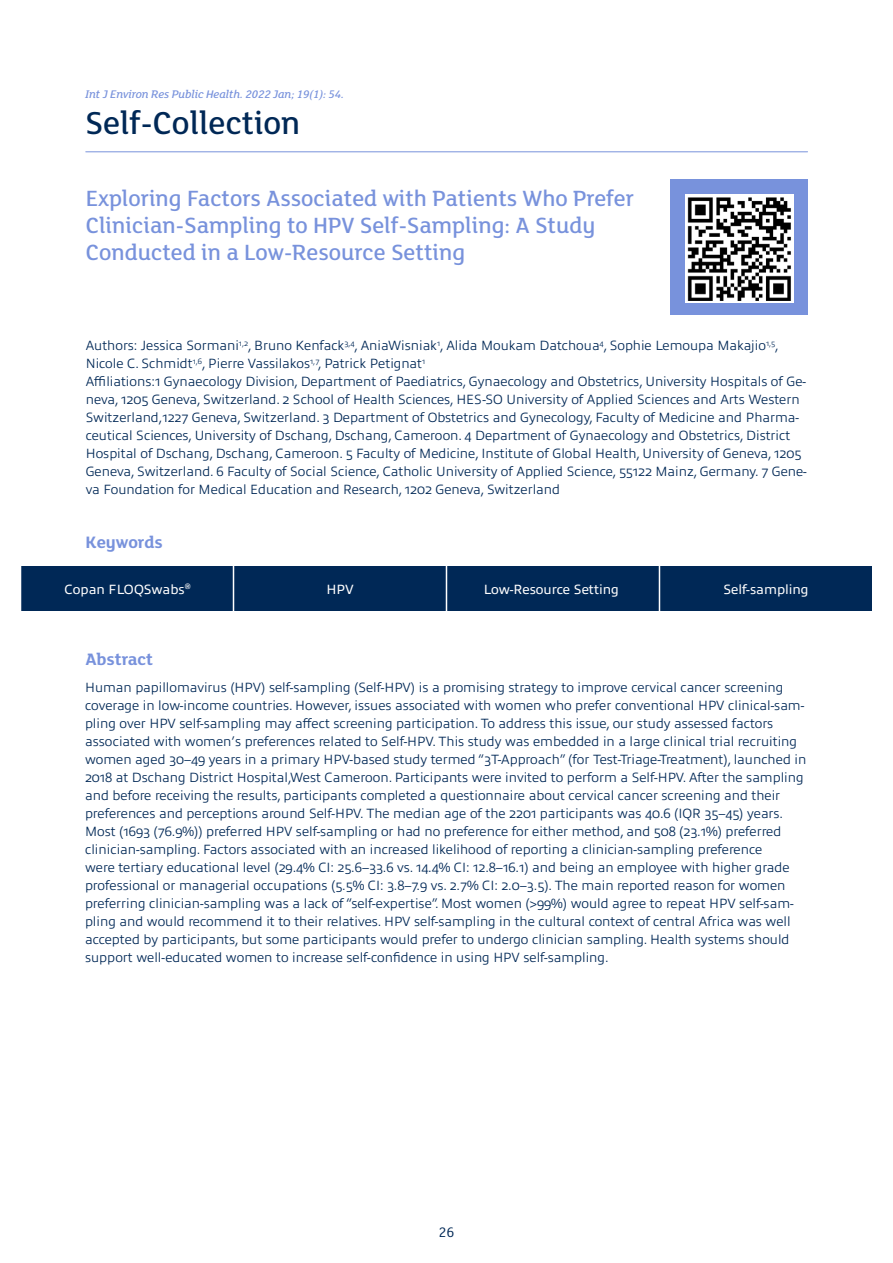
<style>
.page{position:relative;width:893px;height:1263px;background:#fff}
.page>*{position:absolute;margin:0;border:0;box-sizing:border-box;transform-origin:0 0}
.t1{font:500 34.5px "FS Lola";color:#002856}
.t2{font:500 24px/27px "FS Lola";color:#7892dc}
.t3{font:700 18px "FS Lola";color:#7892dc}
.t4{font:15px "FS Lola";color:#002856}
.t5{font:300 13.5px/18px "Allumi Std";color:#002856}
.t6{font:13.5px "Allumi Std";color:#fff}
.t7{font:italic 500 12px "FS Lola";color:#7892dc}
</style>
<div class="page">
<hr style="left:86px;top:151px;width:721px;height:1px;background:#7892dc">
<div style="left:671px;top:179px;width:137px;height:135px;background:#7892dc"></div>
<div style="left:21px;top:566px;width:851px;height:45px;background:#002856"></div>
<hr style="left:233px;top:562px;width:1px;height:53px;background:#fff">
<hr style="left:446px;top:562px;width:1px;height:53px;background:#fff">
<hr style="left:659px;top:562px;width:1px;height:53px;background:#fff">
<svg style="left:685px;top:194px;width:109px;height:109px"></svg>
<img style="left:688px;top:197px;width:103px;height:103px">
<p class="t7" style="left:85px;top:87px;width:261px">Int J Environ Res Public Health. 2022 Jan; 19(1): 54.</p>
<h1 class="t1" style="left:85px;top:101px;width:217px">Self-Collection</h1>
<h2 class="t2" style="left:86px;top:184px;width:550px">Exploring Factors Associated with Patients Who Prefer<br>Clinician-Sampling to HPV Self-Sampling: A Study<br>Conducted in a Low-Resource Setting</h2>
<p class="t5" style="left:86px;top:337px;width:723px">Authors: Jessica Sormani<sup>1,2</sup>, Bruno Kenfack<sup>3,4</sup>, AniaWisniak<sup>1</sup>, Alida Moukam Datchoua<sup>4</sup>, Sophie Lemoupa Makajio<sup>1,5</sup>, Nicole C. Schmidt<sup>1,6</sup>, Pierre Vassilakos<sup>1,7</sup>, Patrick Petignat<sup>1<br></sup>Affiliations:1 Gynaecology Division, Department of Paediatrics, Gynaecology and Obstetrics, University Hospitals of Ge&shy;neva, 1205 Geneva, Switzerland. 2 School of Health Sciences, HES-SO University of Applied Sciences and Arts Western Switzerland,1227 Geneva, Switzerland. 3 Department of Obstetrics and Gynecology, Faculty of Medicine and Pharma&shy;ceutical Sciences, University of Dschang, Dschang, Cameroon. 4 Department of Gynaecology and Obstetrics, District Hospital of Dschang, Dschang, Cameroon. 5 Faculty of Medicine, Institute of Global Health, University of Geneva, 1205<br>Geneva, Switzerland. 6 Faculty of Social Science, Catholic University of Applied Science, 55122 Mainz, Germany. 7 Gene&shy;va Foundation for Medical Education and Research, 1202 Geneva, Switzerland</p>
<h3 class="t3" style="left:86px;top:530px;width:79px">Keywords</h3>
<p class="t6" style="left:65px;top:582px;width:127px">Copan FLOQSwabs<sup>®</sup></p>
<p class="t6" style="left:326px;top:582px;width:29px">HPV</p>
<p class="t6" style="left:484px;top:582px;width:137px">Low-Resource Setting</p>
<p class="t6" style="left:723px;top:582px;width:87px">Self-sampling</p>
<h3 class="t3" style="left:85px;top:647px;width:69px">Abstract</h3>
<p class="t5" style="left:85px;top:679px;width:723px">Human papillomavirus (HPV) self-sampling (Self-HPV) is a promising strategy to improve cervical cancer screening coverage in low-income countries. However, issues associated with women who prefer conventional HPV clinical-sam&shy;pling over HPV self-sampling may affect screening participation. To address this issue, our study assessed factors associated with women’s preferences related to Self-HPV. This study was embedded in a large clinical trial recruiting women aged 30–49 years in a primary HPV-based study termed “3T-Approach” (for Test-Triage-Treatment), launched in 2018 at Dschang District Hospital,West Cameroon. Participants were invited to perform a Self-HPV. After the sampling and before receiving the results, participants completed a questionnaire about cervical cancer screening and their preferences and perceptions around Self-HPV. The median age of the 2201 participants was 40.6 (IQR 35–45) years.<br>Most (1693 (76.9%)) preferred HPV self-sampling or had no preference for either method, and 508 (23.1%) preferred clinician-sampling. Factors associated with an increased likelihood of reporting a clinician-sampling preference<br>were tertiary educational level (29.4% CI: 25.6–33.6 vs. 14.4% CI: 12.8–16.1) and being an employee with higher grade professional or managerial occupations (5.5% CI: 3.8–7.9 vs. 2.7% CI: 2.0–3.5). The main reported reason for women preferring clinician-sampling was a lack of “self-expertise”. Most women (&gt;99%) would agree to repeat HPV self-sam&shy;pling and would recommend it to their relatives. HPV self-sampling in the cultural context of central Africa was well accepted by participants, but some participants would prefer to undergo clinician sampling. Health systems should support well-educated women to increase self-confidence in using HPV self-sampling.</p>
<p class="t4" style="left:439px;top:1222px;width:17px">26</p>
</div>
